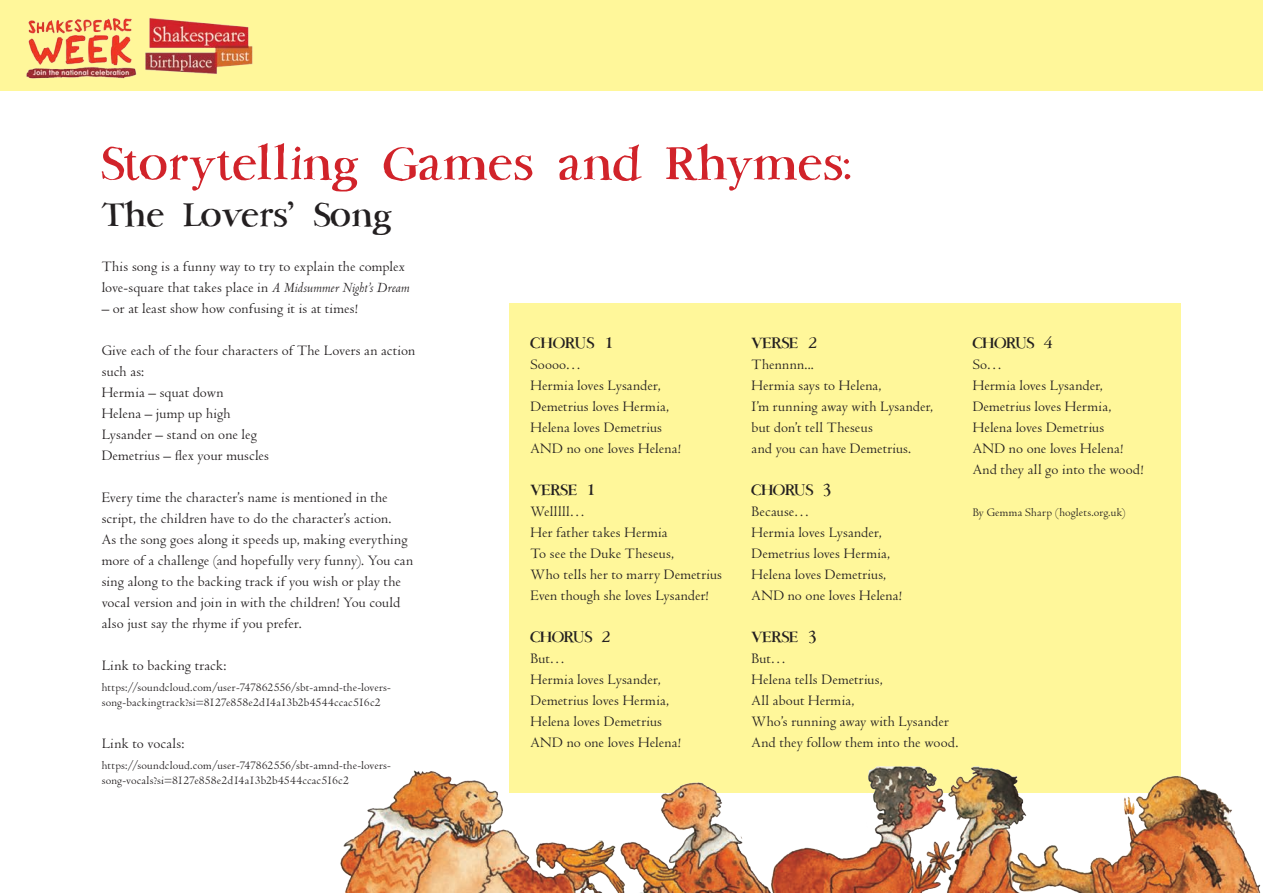
<style>
.page{position:relative;width:1263px;height:893px;background:#fff}
.page>*{position:absolute;margin:0;border:0;box-sizing:border-box;transform-origin:0 0}
.t1{font:54px "Bob Graham";letter-spacing:-.005em;color:#d1232a}
.t2{font:39px "Bob Graham";letter-spacing:-.01em;color:#231f20}
.t3{font:18px "Bob Graham";letter-spacing:-.02em;color:#231f20}
.t4{font:15px/21px "Centaur";letter-spacing:.01em;color:#231f20}
.t5{font:15px "Centaur";letter-spacing:.03em;color:#231f20}
.t6{font:15px "Centaur";letter-spacing:.035em;color:#231f20}
.t7{font:12px/15px "Centaur";letter-spacing:.015em;color:#231f20}
.s1{font-style:italic}
</style>
<div class="page">
<div style="left:0;top:0;width:1263px;height:91px;background:#fff79a"></div>
<div style="left:509px;top:303px;width:672px;height:490px;background:#fff79a"></div>
<img style="left:340px;top:766px;width:921px;height:127px">
<img style="left:26px;top:18px;width:227px;height:61px">
<p class="t1" style="left:102px;top:130px;width:754px">Storytelling Games and Rhymes:</p>
<p class="t2" style="left:102px;top:190px;width:293px">The Lovers’ Song</p>
<p class="t4" style="left:102px;top:256px;width:309px">This song is a funny way to try to explain the complex love-square that takes place in <span class="s1">A Midsummer Night’s Dream</span></p>
<p class="t4" style="left:102px;top:298px;width:258px">– or at least show how confusing it is at times!</p>
<p class="t4" style="left:102px;top:340px;width:315px">Give each of the four characters of The Lovers an action such as:</p>
<p class="t4" style="left:102px;top:382px;width:123px">Hermia – squat down</p>
<p class="t4" style="left:102px;top:403px;width:130px">Helena – jump up high</p>
<p class="t4" style="left:102px;top:424px;width:157px">Lysander – stand on one leg</p>
<p class="t4" style="left:102px;top:445px;width:169px">Demetrius – flex your muscles</p>
<p class="t4" style="left:102px;top:487px;width:313px">Every time the character’s name is mentioned in the script, the children have to do the character’s action.<br>As the song goes along it speeds up, making everything more of a challenge (and hopefully very funny). You can sing along to the backing track if you wish or play the vocal version and join in with the children! You could also just say the rhyme if you prefer.</p>
<p class="t4" style="left:102px;top:655px;width:126px">Link to backing track:</p>
<p class="t7" style="left:102px;top:680px;width:291px">https://soundcloud.com/user-747862556/sbt-amnd-the-lovers&shy;song-backingtrack?si=8127e858e2d14a13b2b4544ccac516c2</p>
<p class="t4" style="left:102px;top:733px;width:84px">Link to vocals:</p>
<p class="t7" style="left:102px;top:758px;width:291px">https://soundcloud.com/user-747862556/sbt-amnd-the-lovers&shy;song-vocals?si=8127e858e2d14a13b2b4544ccac516c2</p>
<p class="t3" style="left:530px;top:331px;width:86px">CHORUS 1</p>
<p class="t4" style="left:530px;top:354px;width:52px">Soooo…</p>
<p class="t4" style="left:530px;top:375px;width:132px">Hermia loves Lysander,</p>
<p class="t4" style="left:530px;top:396px;width:140px">Demetrius loves Hermia,</p>
<p class="t4" style="left:530px;top:417px;width:133px">Helena loves Demetrius</p>
<p class="t4" style="left:530px;top:438px;width:152px">AND no one loves Helena!</p>
<p class="t3" style="left:530px;top:478px;width:68px">VERSE 1</p>
<p class="t6" style="left:530px;top:503px;width:56px">Welllll…</p>
<p class="t4" style="left:530px;top:522px;width:139px">Her father takes Hermia</p>
<p class="t4" style="left:530px;top:543px;width:145px">To see the Duke Theseus,</p>
<p class="t4" style="left:530px;top:564px;width:193px">Who tells her to marry Demetrius</p>
<p class="t4" style="left:530px;top:585px;width:180px">Even though she loves Lysander!</p>
<p class="t3" style="left:530px;top:625px;width:83px">CHORUS 2</p>
<p class="t4" style="left:530px;top:648px;width:36px">But…</p>
<p class="t4" style="left:530px;top:669px;width:132px">Hermia loves Lysander,</p>
<p class="t4" style="left:530px;top:690px;width:140px">Demetrius loves Hermia,</p>
<p class="t4" style="left:530px;top:711px;width:133px">Helena loves Demetrius</p>
<p class="t4" style="left:530px;top:732px;width:152px">AND no one loves Helena!</p>
<p class="t3" style="left:752px;top:331px;width:68px">VERSE 2</p>
<p class="t5" style="left:752px;top:356px;width:64px">Thennnn...</p>
<p class="t4" style="left:752px;top:375px;width:131px">Hermia says to Helena,</p>
<p class="t4" style="left:752px;top:396px;width:183px">I’m running away with Lysander,</p>
<p class="t4" style="left:752px;top:417px;width:123px">but don’t tell Theseus</p>
<p class="t4" style="left:752px;top:438px;width:161px">and you can have Demetrius.</p>
<p class="t3" style="left:752px;top:478px;width:83px">CHORUS 3</p>
<p class="t4" style="left:752px;top:501px;width:59px">Because…</p>
<p class="t4" style="left:752px;top:522px;width:132px">Hermia loves Lysander,</p>
<p class="t4" style="left:752px;top:543px;width:140px">Demetrius loves Hermia,</p>
<p class="t4" style="left:752px;top:564px;width:136px">Helena loves Demetrius,</p>
<p class="t4" style="left:752px;top:585px;width:152px">AND no one loves Helena!</p>
<p class="t3" style="left:752px;top:625px;width:68px">VERSE 3</p>
<p class="t4" style="left:752px;top:648px;width:36px">But…</p>
<p class="t4" style="left:752px;top:669px;width:133px">Helena tells Demetrius,</p>
<p class="t4" style="left:752px;top:690px;width:104px">All about Hermia,</p>
<p class="t4" style="left:752px;top:711px;width:199px">Who’s running away with Lysander</p>
<p class="t4" style="left:752px;top:732px;width:208px">And they follow them into the wood.</p>
<p class="t3" style="left:973px;top:331px;width:83px">CHORUS 4</p>
<p class="t4" style="left:973px;top:354px;width:30px">So…</p>
<p class="t4" style="left:973px;top:375px;width:132px">Hermia loves Lysander,</p>
<p class="t4" style="left:973px;top:396px;width:140px">Demetrius loves Hermia,</p>
<p class="t4" style="left:973px;top:417px;width:133px">Helena loves Demetrius</p>
<p class="t4" style="left:973px;top:438px;width:152px">AND no one loves Helena!</p>
<p class="t4" style="left:973px;top:459px;width:172px">And they all go into the wood!</p>
<p class="t7" style="left:973px;top:505px;width:154px">By Gemma Sharp (hoglets.org.uk)</p>
</div>
